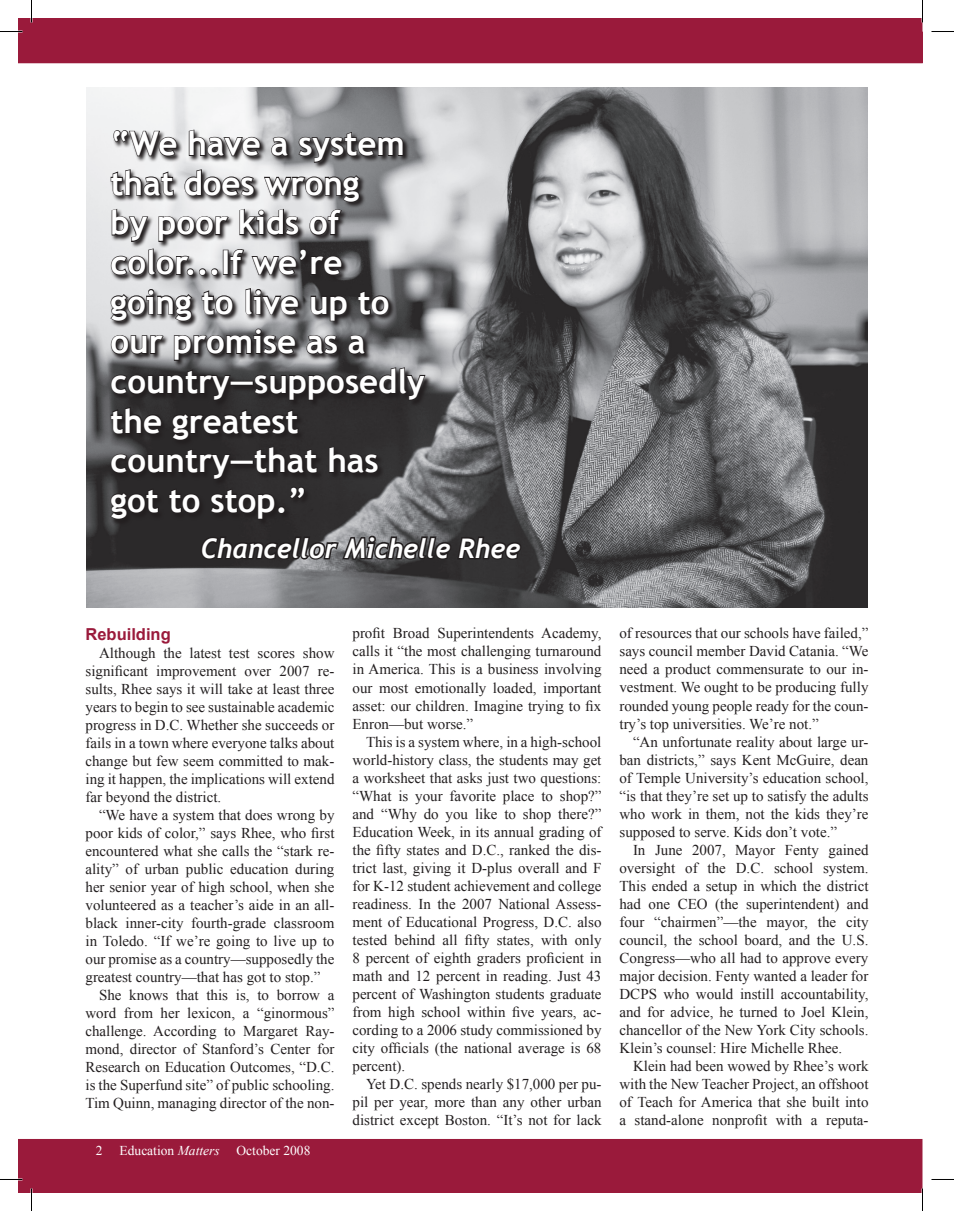
<style>
.page{position:relative;width:954px;height:1211px;background:#fff}
.page>*{position:absolute;margin:0;border:0;box-sizing:border-box;transform-origin:0 0}
.t1{font:700 33px/39.6px "Trebuchet MS";color:#fff}
.t2{font:italic 700 27px "Trebuchet";color:#fff}
.t3{font:700 16.5px "Arial";color:#9a1a3b}
.t4{font:15px/18px "Times New Roman";color:#231f20;text-align:justify}
.t5{font:13.5px "Times New Roman";color:#fff}
.s1{font-style:italic}
</style>
<div class="page">
<div style="left:19px;top:1139px;width:903px;height:53px;background:#9a1a3b"></div>
<div style="left:19px;top:19px;width:903px;height:43px;background:#9a1a3b"></div>
<div style="left:18px;top:18px;width:904px;height:45px;border:2px solid #9a1a3b"></div>
<div style="left:18px;top:32px;width:903px;height:31px;border:2px solid #9a1a3b"></div>
<hr style="left:922px;top:32px;width:1px;height:30px;background:#9a1a3b">
<svg style="left:921px;top:32px;width:1px;height:31px"></svg>
<img style="left:87px;top:87px;width:781px;height:521px">
<svg style="left:110px;top:129px;width:321px;height:397px;background:#959597"></svg>
<svg style="left:110px;top:129px;width:294px;height:147px;background:#8e8d8f"></svg>
<svg style="left:109px;top:287px;width:317px;height:233px;background:#494749"></svg>
<svg style="left:199px;top:533px;width:324px;height:52px;background:#4a494a"></svg>
<hr style="left:0;top:1178px;width:22px;height:2px;background:#fff">
<svg style="left:0;top:31px;width:22px;height:1px"></svg>
<svg style="left:932px;top:31px;width:22px;height:1px"></svg>
<svg style="left:0;top:1179px;width:22px;height:1px"></svg>
<svg style="left:932px;top:1179px;width:22px;height:1px"></svg>
<svg style="left:31px;top:0;width:1px;height:22px"></svg>
<svg style="left:31px;top:1188px;width:1px;height:22px"></svg>
<svg style="left:922px;top:0;width:1px;height:22px"></svg>
<svg style="left:922px;top:1188px;width:1px;height:22px"></svg>
<h1 class="t1" style="left:111px;top:124px;width:316px">“We have a system that does wrong<br>by poor kids of color...If we’re going to live up to our promise as a country—supposedly the greatest country—that has got to stop.”</h1>
<h2 class="t2" style="left:201px;top:532px;width:321px">Chancellor Michelle Rhee</h2>
<p class="t3" style="left:86px;top:625px;width:87px">Rebuilding</p>
<p class="t4" style="left:86px;top:644px;width:251px;text-indent:14px">Although the latest test scores show significant improvement over 2007 re&shy;sults, Rhee says it will take at least three years to begin to see sustainable academic progress in D.C. Whether she succeeds or fails in a town where everyone talks about change but few seem committed to mak&shy;ing it happen, the implications will extend far beyond the district.</p>
<p class="t4" style="left:99px;top:806px;width:237px">“We have a system that does wrong by</p>
<p class="t4" style="left:86px;top:824px;width:251px">poor kids of color,” says Rhee, who first</p>
<p class="t4" style="left:86px;top:842px;width:251px">encountered what she calls the “stark re-</p>
<p class="t4" style="left:86px;top:860px;width:250px">ality” of urban public education during</p>
<p class="t4" style="left:86px;top:878px;width:250px">her senior year of high school, when she</p>
<p class="t4" style="left:86px;top:896px;width:250px">volunteered as a teacher’s aide in an all-</p>
<p class="t4" style="left:86px;top:914px;width:251px">black inner-city fourth-grade classroom</p>
<p class="t4" style="left:86px;top:932px;width:250px">in Toledo. “If we’re going to live up to</p>
<p class="t4" style="left:86px;top:950px;width:250px">our promise as a country—supposedly the</p>
<p class="t4" style="left:86px;top:968px;width:236px">greatest country—that has got to stop.”</p>
<p class="t4" style="left:99px;top:986px;width:237px">She knows that this is, to borrow a</p>
<p class="t4" style="left:86px;top:1004px;width:250px">word from her lexicon, a “ginormous”</p>
<p class="t4" style="left:86px;top:1022px;width:251px">challenge. According to Margaret Ray-</p>
<p class="t4" style="left:86px;top:1040px;width:251px">mond, director of Stanford’s Center for</p>
<p class="t4" style="left:86px;top:1058px;width:250px">Research on Education Outcomes, “D.C.</p>
<p class="t4" style="left:86px;top:1076px;width:250px">is the Superfund site” of public schooling.</p>
<p class="t4" style="left:86px;top:1094px;width:251px">Tim Quinn, managing director of the non-</p>
<p class="t5" style="left:96px;top:1142px;width:8px">2</p>
<p class="t5" style="left:120px;top:1142px;width:192px">Education <span class="s1">Matters</span> October 2008</p>
<p class="t4" style="left:352px;top:624px;width:251px">profit Broad Superintendents Academy, calls it “the most challenging turnaround in America. This is a business involving our most emotionally loaded, important asset: our children. Imagine trying to fix Enron—but worse.”</p>
<p class="t4" style="left:352px;top:732px;width:251px;text-indent:14px">This is a system where, in a high-school world-history class, the students may get a worksheet that asks just two questions: “What is your favorite place to shop?” and “Why do you like to shop there?” Education Week, in its annual grading of the fifty states and D.C., ranked the dis&shy;trict last, giving it D-plus overall and F for K-12 student achievement and college readiness. In the 2007 National Assess&shy;ment of Educational Progress, D.C. also tested behind all fifty states, with only 8 percent of eighth graders proficient in math and 12 percent in reading. Just 43 percent of Washington students graduate from high school within five years, ac&shy;cording to a 2006 study commissioned by city officials (the national average is 68 percent).</p>
<p class="t4" style="left:352px;top:1075px;width:251px;text-indent:14px">Yet D.C. spends nearly $17,000 per pu&shy;pil per year, more than any other urban district except Boston. “It’s not for lack</p>
<p class="t4" style="left:619px;top:624px;width:251px">of resources that our schools have failed,” says council member David Catania. “We need a product commensurate to our in&shy;vestment. We ought to be producing fully rounded young people ready for the coun&shy;try’s top universities. We’re not.”</p>
<p class="t4" style="left:619px;top:732px;width:251px;text-indent:14px">“An unfortunate reality about large ur&shy;ban districts,” says Kent McGuire, dean of Temple University’s education school, “is that they’re set up to satisfy the adults who work in them, not the kids they’re supposed to serve. Kids don’t vote.”</p>
<p class="t4" style="left:619px;top:840px;width:251px;text-indent:14px">In June 2007, Mayor Fenty gained oversight of the D.C. school system.<br>This ended a setup in which the district had one CEO (the superintendent) and four “chairmen”—the mayor, the city council, the school board, and the U.S.<br>Congress—who all had to approve every major decision. Fenty wanted a leader for DCPS who would instill accountability, and for advice, he turned to Joel Klein, chancellor of the New York City schools.<br>Klein’s counsel: Hire Michelle Rhee.</p>
<p class="t4" style="left:619px;top:1057px;width:251px;text-indent:14px">Klein had been wowed by Rhee’s work with the New Teacher Project, an offshoot of Teach for America that she built into a stand-alone nonprofit with a reputa-</p>
</div>
